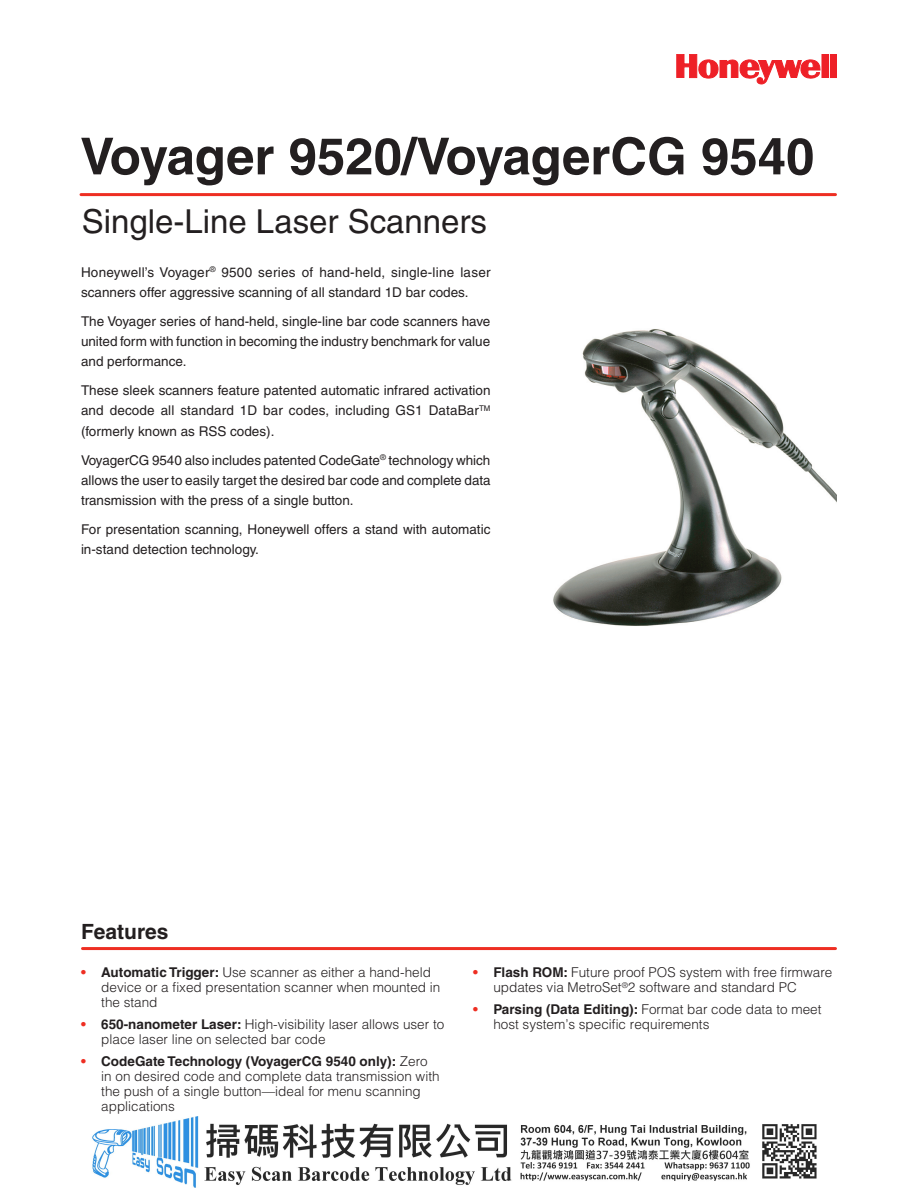
<style>
.page{position:relative;width:918px;height:1188px;background:#fff}
.page>*{position:absolute;margin:0;border:0;box-sizing:border-box;transform-origin:0 0}
.t1{font:700 51px "Helvetica";color:#231f20}
.t2{font:33px "Helvetica";color:#231f20}
.t3{font:700 21px "Helvetica";color:#231f20}
.t4{font:13.5px/20.2px "Helvetica";color:#231f20;text-align:justify}
.t5{font:300 13.5px/15px "Helvetica";color:#231f20}
.s1{font-weight:700;color:#ee2e22}
.s2{font-weight:700}
</style>
<div class="page">
<svg style="left:677px;top:54px;width:144px;height:30px"></svg>
<div style="left:822px;top:54px;width:6px;height:24px;background:#ee2027"></div>
<div style="left:822px;top:54px;width:7px;height:24px;border:1px solid #ee2027"></div>
<div style="left:830px;top:54px;width:7px;height:24px;background:#ee2027"></div>
<img style="left:553px;top:329px;width:284px;height:297px">
<hr style="left:81px;top:193px;width:755px;height:3px;background:#ee2e22">
<hr style="left:82px;top:947px;width:754px;height:3px;background:#ee2e22">
<img style="left:92px;top:1116px;width:725px;height:72px">
<h1 class="t1" style="left:80px;top:125px;width:736px">Voyager 9520/VoyagerCG 9540</h1>
<h2 class="t2" style="left:82px;top:202px;width:407px">Single-Line Laser Scanners</h2>
<p class="t4" style="left:81px;top:262px;width:411px">Honeywell’s Voyager<sup>®</sup> 9500 series of hand-held, single-line laser scanners offer aggressive scanning of all standard 1D bar codes.</p>
<p class="t4" style="left:81px;top:311px;width:411px">The Voyager series of hand-held, single-line bar code scanners have united form with function in becoming the industry benchmark for value and performance.</p>
<p class="t4" style="left:81px;top:380px;width:411px">These sleek scanners feature patented automatic infrared activation and decode all standard 1D bar codes, including GS1 DataBar<sup>TM </sup>(formerly known as RSS codes).</p>
<p class="t4" style="left:81px;top:450px;width:411px">VoyagerCG 9540 also includes patented CodeGate<sup>®</sup> technology which allows the user to easily target the desired bar code and complete data transmission with the press of a single button.</p>
<p class="t4" style="left:81px;top:519px;width:411px">For presentation scanning, Honeywell offers a stand with automatic in-stand detection technology.</p>
<h3 class="t3" style="left:81px;top:918px;width:89px">Features</h3>
<p class="t5" style="left:101px;top:964px;width:341px;text-indent:-20px"><span class="s1">•</span> <span class="s2">Automatic Trigger:</span> Use scanner as either a hand-held device or a fixed presentation scanner when mounted in the stand</p>
<p class="t5" style="left:101px;top:1016px;width:345px;text-indent:-20px"><span class="s1">•</span> <span class="s2">650-nanometer Laser:</span> High-visibility laser allows user to place laser line on selected bar code</p>
<p class="t5" style="left:101px;top:1053px;width:340px;text-indent:-20px"><span class="s1">•</span> <span class="s2">CodeGate Technology (VoyagerCG 9540 only):</span> Zero in on desired code and complete data transmission with the push of a single button—ideal for menu scanning applications</p>
<p class="t5" style="left:493px;top:964px;width:341px;text-indent:-20px"><span class="s1">•</span> <span class="s2">Flash ROM:</span> Future proof POS system with free firmware updates via MetroSet<sup>®</sup>2 software and standard PC</p>
<p class="t5" style="left:493px;top:1001px;width:330px;text-indent:-20px"><span class="s1">•</span> <span class="s2">Parsing (Data Editing):</span> Format bar code data to meet host system’s specific requirements</p>
</div>
